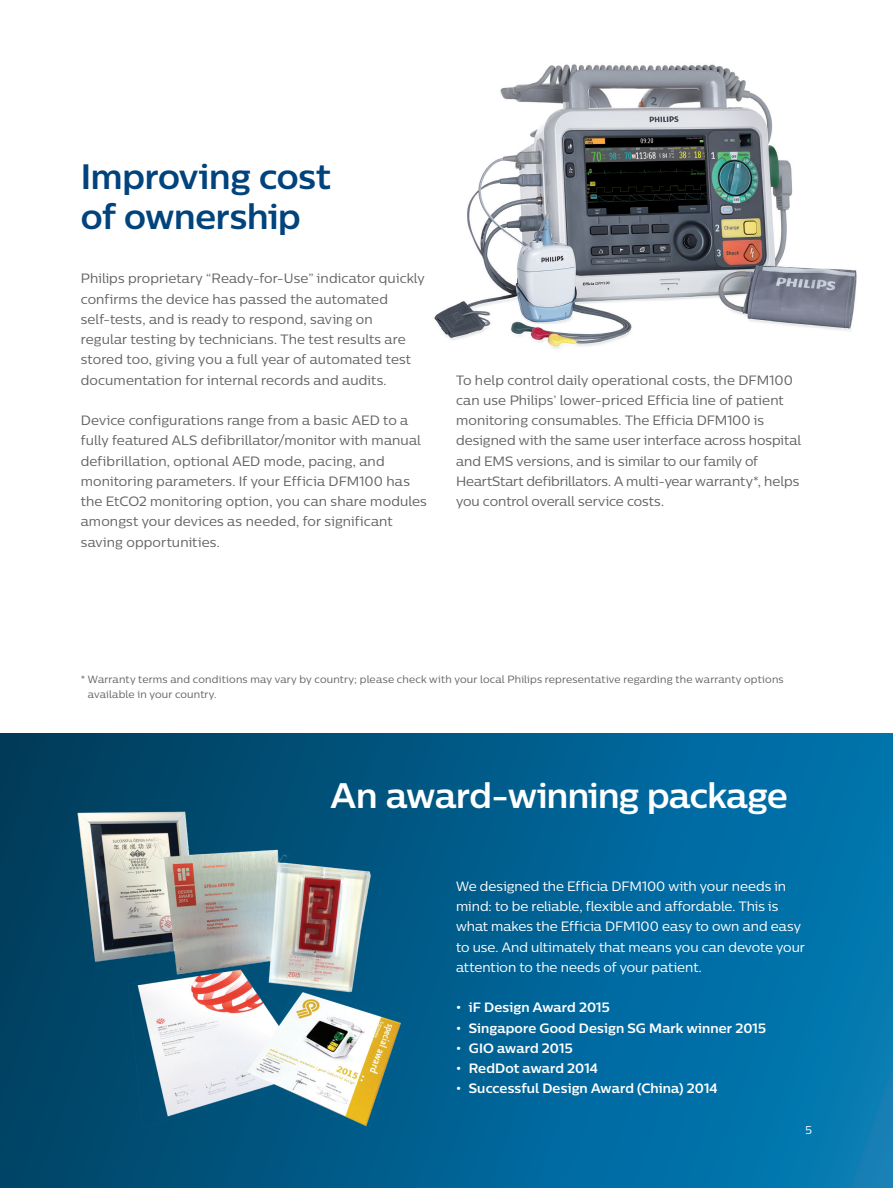
<style>
.page{position:relative;width:893px;height:1188px;background:#fff}
.page>*{position:absolute;margin:0;border:0;box-sizing:border-box;transform-origin:0 0}
.t1{font:700 35.25px/40.5px "Centrale Sans";letter-spacing:-.005em;color:#01437c}
.t2{font:700 35.25px "Centrale Sans";letter-spacing:-.015em;color:#fff}
.t3{font:13.5px/20.2px "Centrale Sans";letter-spacing:.01em;color:#636366}
.t4{font:13.5px/20.2px "Centrale Sans";color:#fff}
.t5{font:700 13.5px "Centrale Sans";letter-spacing:.01em;color:#fff}
.t6{font:11.25px "Centrale Sans";color:#fff}
.t7{font:10.5px/15px "Centrale Sans";letter-spacing:.02em;color:#636366}
</style>
<div class="page">
<img style="left:434px;top:64px;width:423px;height:285px">
<div style="left:0;top:734px;width:893px;height:454px;background:linear-gradient(to right,#003e5e,#017bb7)"></div>
<img style="left:62px;top:799px;width:347px;height:347px">
<h1 class="t1" style="left:81px;top:155px;width:251px">Improving cost of ownership</h1>
<p class="t3" style="left:81px;top:268px;width:345px">Philips proprietary “Ready-for-Use” indicator quickly confirms the device has passed the automated self-tests, and is ready to respond, saving on<br>regular testing by technicians. The test results are stored too, giving you a full year of automated test documentation for internal records and audits.</p>
<p class="t3" style="left:81px;top:410px;width:348px">Device configurations range from a basic AED to a fully featured ALS defibrillator/monitor with manual defibrillation, optional AED mode, pacing, and monitoring parameters. If your Efficia DFM100 has the EtCO2 monitoring option, you can share modules amongst your devices as needed, for significant saving opportunities.</p>
<p class="t3" style="left:456px;top:369px;width:347px">To help control daily operational costs, the DFM100 can use Philips’ lower-priced Efficia line of patient monitoring consumables. The Efficia DFM100 is designed with the same user interface across hospital and EMS versions, and is similar to our family of HeartStart defibrillators. A multi-year warranty*, helps you control overall service costs.</p>
<p class="t7" style="left:88px;top:672px;width:697px;text-indent:-7px">* Warranty terms and conditions may vary by country; please check with your local Philips representative regarding the warranty options available in your country.</p>
<h1 class="t2" style="left:331px;top:773px;width:458px">An award-winning package</h1>
<p class="t4" style="left:456px;top:876px;width:350px">We designed the Efficia DFM100 with your needs in mind: to be reliable, flexible and affordable. This is what makes the Efficia DFM100 easy to own and easy to use. And ultimately that means you can devote your attention to the needs of your patient.</p>
<p class="t5" style="left:456px;top:999px;width:155px">• iF Design Award 2015</p>
<p class="t5" style="left:456px;top:1019px;width:312px">• Singapore Good Design SG Mark winner 2015</p>
<p class="t5" style="left:456px;top:1039px;width:118px">• GIO award 2015</p>
<p class="t5" style="left:456px;top:1060px;width:144px">• RedDot award 2014</p>
<p class="t5" style="left:456px;top:1080px;width:263px">• Successful Design Award (China) 2014</p>
<p class="t6" style="left:806px;top:1123px;width:8px">5</p>
</div>
